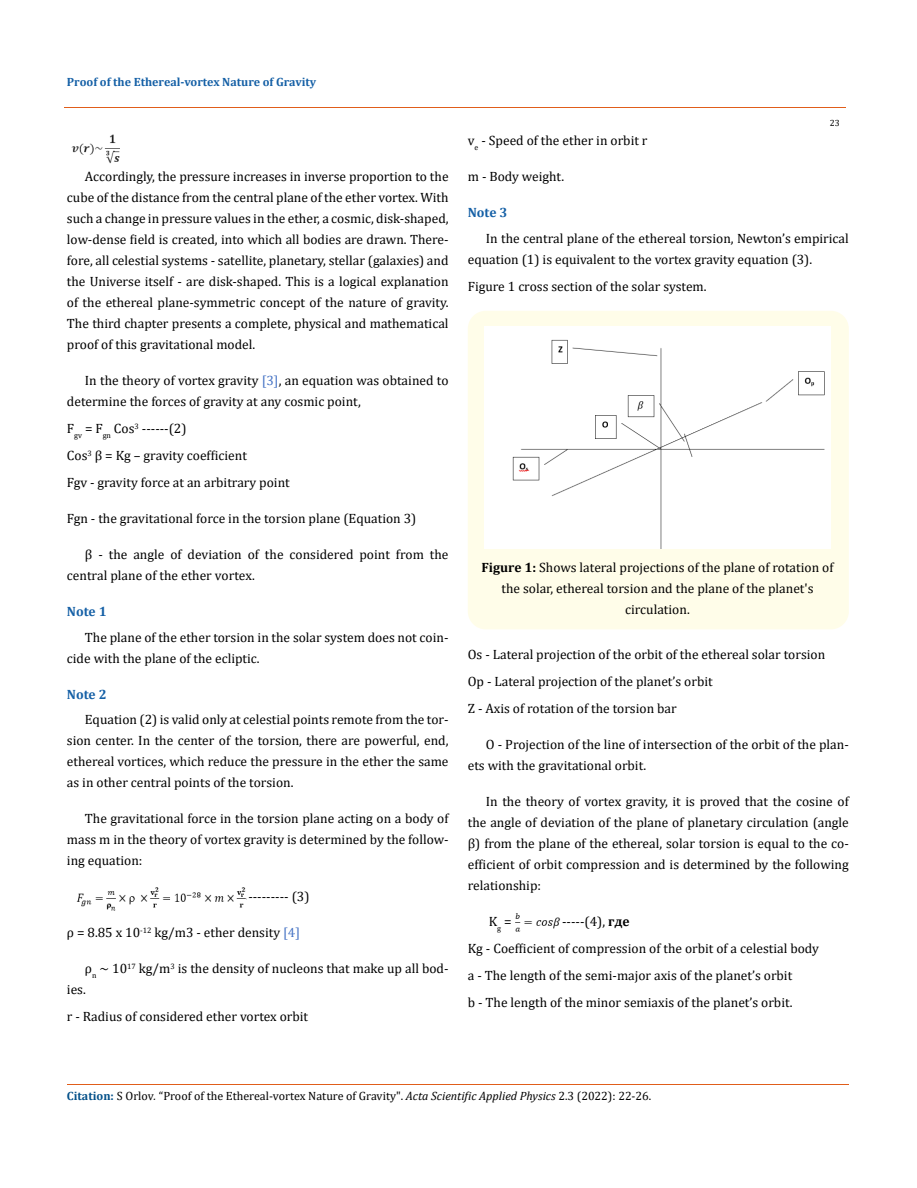
<style>
.page{position:relative;width:917px;height:1188px;background:#fff}
.page>*{position:absolute;margin:0;border:0;box-sizing:border-box;transform-origin:0 0}
.t1{font:13.5px/21px "Cambria";color:#000}
.t2{font:700 13.5px "Cambria";color:#1560a6}
.t3{font:12px "Cambria";color:#000}
.t4{font:700 12px "Cambria";color:#1560a6}
.t5{font:9px "Cambria";color:#000}
.s1{color:#4472c4}
.s2{font-weight:700}
.s3{font-weight:700;color:#035089}
.s4{font-style:italic}
</style>
<div class="page">
<img style="left:71px;top:135px;width:49px;height:29px">
<img style="left:76px;top:887px;width:171px;height:24px">
<img style="left:515px;top:913px;width:46px;height:19px">
<div style="left:468px;top:311px;width:380px;height:318px;background:#fffde9;border-radius:18px"></div>
<div style="left:484px;top:326px;width:346px;height:222px;background:#fff"></div>
<hr style="left:64px;top:108px;width:781px;height:1px;background:#e05d1a">
<hr style="left:67px;top:1084px;width:781px;height:1px;background:#e05d1a">
<p class="t4" style="left:67px;top:73px;width:251px">Proof of the Ethereal-vortex Nature of Gravity</p>
<p class="t1" style="left:67px;top:166px;width:383px;text-align:justify;text-indent:18px">Accordingly, the pressure increases in inverse proportion to the cube of the distance from the central plane of the ether vortex. With such a change in pressure values in the ether, a cosmic, disk-shaped, low-dense field is created, into which all bodies are drawn. There&shy;fore, all celestial systems - satellite, planetary, stellar (galaxies) and the Universe itself - are disk-shaped. This is a logical explanation of the ethereal plane-symmetric concept of the nature of gravity.<br>The third chapter presents a complete, physical and mathematical proof of this gravitational model.</p>
<p class="t1" style="left:67px;top:370px;width:383px;text-indent:18px">In the theory of vortex gravity <span class="s1">[3]</span>, an equation was obtained to determine the forces of gravity at any cosmic point,</p>
<p class="t1" style="left:67px;top:415px;width:224px;line-height:27px">F<sub>gv</sub> = F<sub>gn</sub> Cos<sup>3</sup> ------(2)<br>Cos<sup>3</sup> β = Kg – gravity coefficient<br>Fgv - gravity force at an arbitrary point</p>
<p class="t1" style="left:67px;top:508px;width:351px">Fgn - the gravitational force in the torsion plane (Equation 3)</p>
<p class="t1" style="left:67px;top:544px;width:383px;text-indent:18px">β - the angle of deviation of the considered point from the central plane of the ether vortex.</p>
<p class="t2" style="left:67px;top:602px;width:41px">Note 1</p>
<p class="t1" style="left:67px;top:627px;width:383px;text-indent:18px">The plane of the ether torsion in the solar system does not coin&shy;cide with the plane of the ecliptic.</p>
<p class="t2" style="left:67px;top:685px;width:41px">Note 2</p>
<p class="t1" style="left:67px;top:709px;width:383px;text-align:justify;text-indent:18px">Equation (2) is valid only at celestial points remote from the tor&shy;sion center. In the center of the torsion, there are powerful, end, ethereal vortices, which reduce the pressure in the ether the same as in other central points of the torsion.</p>
<p class="t1" style="left:67px;top:808px;width:383px;text-align:justify;text-indent:18px">The gravitational force in the torsion plane acting on a body of mass m in the theory of vortex gravity is determined by the follow&shy;ing equation:</p>
<p class="t1" style="left:248px;top:886px;width:63px">--------- (3)</p>
<p class="t1" style="left:67px;top:922px;width:235px">ρ = 8.85 x 10<sup>-12</sup> kg/m3 - ether density <span class="s1">[4]</span></p>
<p class="t1" style="left:67px;top:958px;width:383px;text-indent:18px">ρ<sub>n</sub> ~ 10<sup>17</sup> kg/m<sup>3</sup> is the density of nucleons that make up all bod&shy;ies.</p>
<p class="t1" style="left:67px;top:1006px;width:243px">r - Radius of considered ether vortex orbit</p>
<p class="t5" style="left:829px;top:118px;width:11px">23</p>
<p class="t1" style="left:468px;top:130px;width:181px">v<sub>e</sub> - Speed of the ether in orbit r</p>
<p class="t1" style="left:468px;top:166px;width:98px">m - Body weight.</p>
<p class="t2" style="left:468px;top:203px;width:41px">Note 3</p>
<p class="t1" style="left:468px;top:228px;width:382px;text-indent:18px">In the central plane of the ethereal torsion, Newton’s empirical equation (1) is equivalent to the vortex gravity equation (3).</p>
<p class="t1" style="left:468px;top:276px;width:240px">Figure 1 cross section of the solar system.</p>
<p class="t1" style="left:481px;top:557px;width:353px;text-align:center"><span class="s2">Figure 1:</span> Shows lateral projections of the plane of rotation of the solar, ethereal torsion and the plane of the planet's circulation.</p>
<p class="t1" style="left:468px;top:641px;width:359px;line-height:27px">Os - Lateral projection of the orbit of the ethereal solar torsion<br>Op - Lateral projection of the planet’s orbit<br>Z - Axis of rotation of the torsion bar</p>
<p class="t1" style="left:468px;top:734px;width:382px;text-indent:18px">O - Projection of the line of intersection of the orbit of the plan&shy;ets with the gravitational orbit.</p>
<p class="t1" style="left:468px;top:791px;width:382px;text-align:justify;text-indent:18px">In the theory of vortex gravity, it is proved that the cosine of the angle of deviation of the plane of planetary circulation (angle β) from the plane of the ethereal, solar torsion is equal to the co&shy;efficient of orbit compression and is determined by the following relationship:</p>
<p class="t1" style="left:489px;top:911px;width:24px">K<sub>g</sub> =</p>
<p class="t1" style="left:468px;top:908px;width:352px;line-height:27px;text-indent:94px">-----(4), <span class="s2">где<br></span>Kg - Coefficient of compression of the orbit of a celestial body a - The length of the semi-major axis of the planet’s orbit<br>b - The length of the minor semiaxis of the planet’s orbit.</p>
<p class="t3" style="left:67px;top:1089px;width:586px"><span class="s3">Citation:</span> S Orlov<span class="s4">.</span> “Proof of the Ethereal-vortex Nature of Gravity". <span class="s4">Acta Scientific Applied Physics</span> 2.3 (2022): 22-26.</p>
</div>
